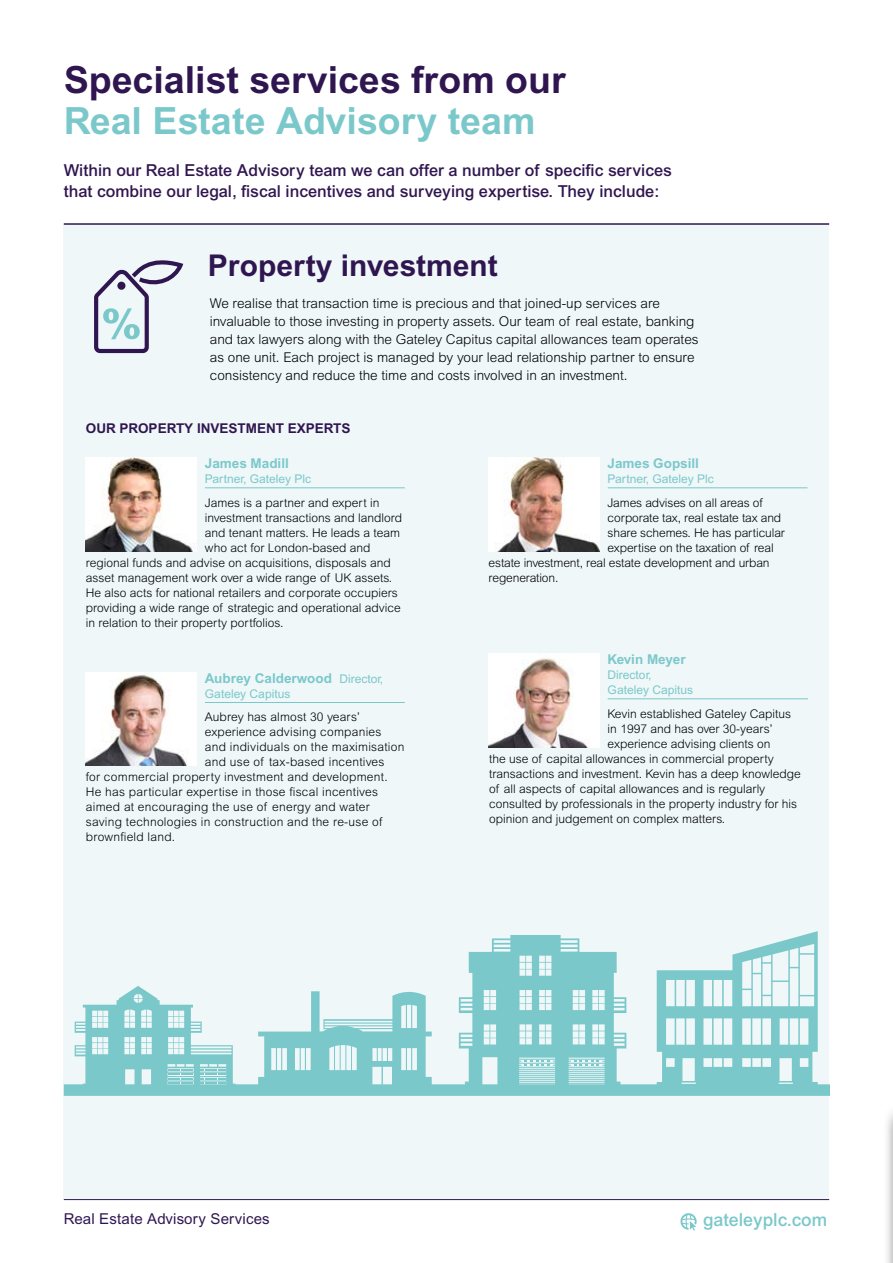
<style>
.page{position:relative;width:893px;height:1263px;background:#fff}
.page>*{position:absolute;margin:0;border:0;box-sizing:border-box;transform-origin:0 0}
.t1{font:37.5px "Arial Bold PL";color:#301650}
.t2{font:37.5px "Arial Bold PL";color:#7bc8cb}
.t3{font:30px "Arial Bold PL";color:#301650}
.t4{font:18px "Arial Medium PL";color:#7bc8cb}
.t5{font:16.5px/21px "Arial Medium PL";color:#301650}
.t6{font:15px "Arial PL";letter-spacing:.01em;color:#301650}
.t7{font:13.5px/18px "Arial Light PL";color:#000}
.t8{font:13.5px "Arial Bold PL";color:#7bc8cb}
.t9{font:13.5px "Arial Bold PL";color:#301650}
.t10{font:12px "Arial Light PL";color:#000}
.t11{font:12px "Arial Light PL";letter-spacing:.02em;color:#000}
.t12{font:12px/15px "Arial PL";color:#7bc8cb}
.s1{font-family:"Arial PL";font-size:12px}
</style>
<div class="page">
<div style="left:883px;top:1103px;width:10px;height:160px;background:#000;opacity:.75"></div>
<hr style="left:892px;top:1114px;width:1px;height:149px;background:#301650">
<div style="left:64px;top:224px;width:765px;height:975px;background:#eff7f8"></div>
<svg style="left:64px;top:931px;width:765px;height:165px"></svg>
<img style="left:489px;top:457px;width:110px;height:94px">
<hr style="left:608px;top:487px;width:199px;height:1px;background:#7bc8cb">
<img style="left:489px;top:653px;width:110px;height:94px">
<hr style="left:608px;top:698px;width:200px;height:1px;background:#7bc8cb">
<hr style="left:205px;top:487px;width:200px;height:1px;background:#7bc8cb">
<img style="left:86px;top:457px;width:110px;height:94px">
<hr style="left:205px;top:702px;width:200px;height:1px;background:#7bc8cb">
<img style="left:86px;top:672px;width:110px;height:94px">
<hr style="left:64px;top:223px;width:765px;height:2px;background:#301650">
<hr style="left:64px;top:1199px;width:765px;height:1px;background:#301650">
<svg style="left:94px;top:260px;width:90px;height:94px"></svg>
<svg style="left:680px;top:1213px;width:17px;height:18px"></svg>
<h1 class="t1" style="left:64px;top:58px;width:503px">Specialist services from our</h1>
<h1 class="t2" style="left:64px;top:99px;width:473px">Real Estate Advisory team</h1>
<h3 class="t5" style="left:64px;top:159px;width:610px">Within our Real Estate Advisory team we can offer a number of specific services that combine our legal, fiscal incentives and surveying expertise. They include:</h3>
<h2 class="t3" style="left:208px;top:248px;width:291px">Property investment</h2>
<p class="t7" style="left:210px;top:294px;width:490px">We realise that transaction time is precious and that joined-up services are invaluable to those investing in property assets. Our team of real estate, banking and tax lawyers along with the Gateley Capitus capital allowances team operates as one unit. Each project is managed by your lead relationship partner to ensure consistency and reduce the time and costs involved in an investment.</p>
<p class="t9" style="left:86px;top:420px;width:266px">OUR PROPERTY INVESTMENT EXPERTS</p>
<p class="t8" style="left:205px;top:455px;width:85px">James Madill</p>
<p class="t12" style="left:205px;top:471px;width:108px">Partner, Gateley Plc</p>
<p class="t10" style="left:205px;top:496px;width:176px">James is a partner and expert in</p>
<p class="t10" style="left:205px;top:511px;width:199px">investment transactions and landlord</p>
<p class="t10" style="left:205px;top:526px;width:197px">and tenant matters. He leads a team</p>
<p class="t10" style="left:205px;top:541px;width:167px">who act for London-based and</p>
<p class="t10" style="left:86px;top:556px;width:306px">regional funds and advise on acquisitions, disposals and</p>
<p class="t10" style="left:86px;top:571px;width:308px">asset management work over a wide range of UK assets.</p>
<p class="t10" style="left:86px;top:586px;width:314px">He also acts for national retailers and corporate occupiers</p>
<p class="t10" style="left:86px;top:601px;width:316px">providing a wide range of strategic and operational advice</p>
<p class="t10" style="left:86px;top:616px;width:199px">in relation to their property portfolios.</p>
<p class="t8" style="left:205px;top:670px;width:180px">Aubrey Calderwood <span class="s1">Director,</span></p>
<p class="t12" style="left:205px;top:686px;width:87px">Gateley Capitus</p>
<p class="t10" style="left:205px;top:710px;width:156px">Aubrey has almost 30 years’</p>
<p class="t11" style="left:205px;top:725px;width:178px">experience advising companies</p>
<p class="t11" style="left:205px;top:740px;width:201px">and individuals on the maximisation</p>
<p class="t11" style="left:205px;top:755px;width:181px">and use of tax-based incentives</p>
<p class="t11" style="left:86px;top:770px;width:303px">for commercial property investment and development.</p>
<p class="t11" style="left:86px;top:785px;width:294px">He has particular expertise in those fiscal incentives</p>
<p class="t11" style="left:86px;top:800px;width:285px">aimed at encouraging the use of energy and water</p>
<p class="t11" style="left:86px;top:815px;width:298px">saving technologies in construction and the re-use of</p>
<p class="t11" style="left:86px;top:830px;width:91px">brownfield land.</p>
<p class="t8" style="left:608px;top:455px;width:93px">James Gopsill</p>
<p class="t12" style="left:608px;top:471px;width:108px">Partner, Gateley Plc</p>
<p class="t10" style="left:608px;top:496px;width:157px">James advises on all areas of</p>
<p class="t10" style="left:608px;top:511px;width:175px">corporate tax, real estate tax and</p>
<p class="t10" style="left:608px;top:526px;width:179px">share schemes. He has particular</p>
<p class="t10" style="left:608px;top:541px;width:168px">expertise on the taxation of real</p>
<p class="t10" style="left:489px;top:556px;width:282px">estate investment, real estate development and urban</p>
<p class="t10" style="left:489px;top:571px;width:71px">regeneration.</p>
<p class="t8" style="left:608px;top:651px;width:79px">Kevin Meyer</p>
<p class="t12" style="left:608px;top:667px;width:87px">Director,<br>Gateley Capitus</p>
<p class="t10" style="left:608px;top:707px;width:185px">Kevin established Gateley Capitus</p>
<p class="t10" style="left:608px;top:722px;width:166px">in 1997 and has over 30-years’</p>
<p class="t10" style="left:608px;top:737px;width:164px">experience advising clients on</p>
<p class="t10" style="left:489px;top:752px;width:286px">the use of capital allowances in commercial property</p>
<p class="t10" style="left:489px;top:767px;width:313px">transactions and investment. Kevin has a deep knowledge</p>
<p class="t10" style="left:489px;top:782px;width:278px">of all aspects of capital allowances and is regularly</p>
<p class="t10" style="left:489px;top:797px;width:310px">consulted by professionals in the property industry for his</p>
<p class="t10" style="left:489px;top:812px;width:238px">opinion and judgement on complex matters.</p>
<p class="t6" style="left:64px;top:1210px;width:207px">Real Estate Advisory Services</p>
<h3 class="t4" style="left:703px;top:1209px;width:125px">gateleyplc.com</h3>
</div>
